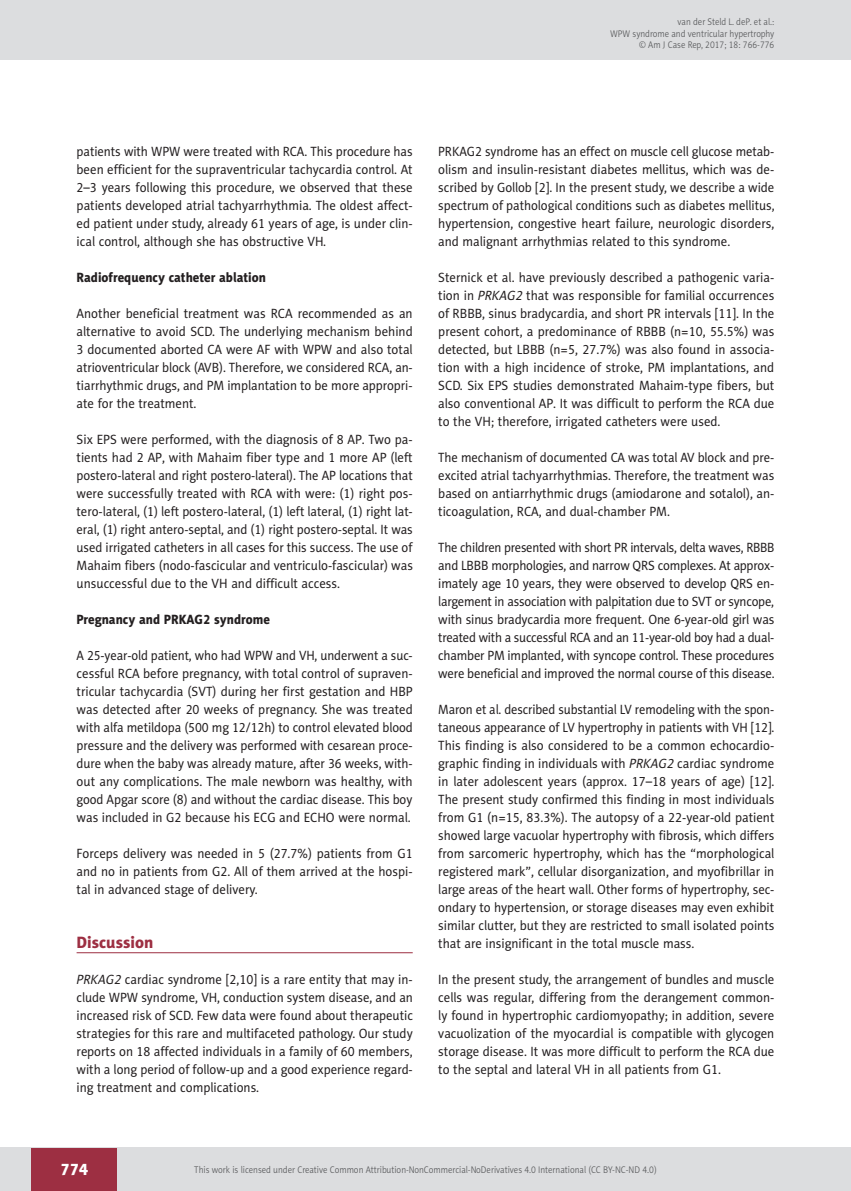
<style>
.page{position:relative;width:851px;height:1191px;background:#fff}
.page>*{position:absolute;margin:0;border:0;box-sizing:border-box;transform-origin:0 0}
.AJCR_Headline_1{font:16.5px "Naomi Sans EFN Heavy";color:#9d2f42}
.t1{font:16.5px "Naomi Sans EFN Heavy";color:#fff}
.AJCR_Body{font:13.5px/18px "Naomi Sans EFN";color:#231f20;text-align:justify;scale:.95 1}
.AJCR_Body-2{font:13.5px/18px "Naomi Sans EFN";color:#231f20;text-align:justify;scale:.93 1}
.AJCR_Body-3{font:13.5px/18px "Naomi Sans EFN";color:#231f20;text-align:justify;scale:.94 1}
.AJCR_Headline_2{font:13.5px "Naomi Sans EFN Heavy";color:#231f20;scale:.95 1}
.t2{font:9.75px/11.2px "Naomi Sans EFN Light";color:#57585a;text-align:right;scale:.9 1}
.s1{font-style:italic}
</style>
<div class="page">
<hr style="left:77px;top:952px;width:335px;height:1px;background:#9d2f42">
<div style="left:0;top:1148px;width:850px;height:43px;background:#dcdddf"></div>
<div style="left:32px;top:1147px;width:85px;height:43px;background:#9d2f42"></div>
<div style="left:0;top:0;width:850px;height:60px;background:#dcdddf"></div>
<hr style="left:850px;top:0;width:1px;height:60px;background:#dcdddf">
<p class="t2" style="left:610px;top:16px;width:184px">van der Steld L. deP. et al.:<br>WPW syndrome and ventricular hypertrophy © Am J Case Rep, 2017; 18: 766-776</p>
<p class="AJCR_Body-3" style="left:77px;top:142px;width:359px">patients with WPW were treated with RCA. This procedure has been efficient for the supraventricular tachycardia control. At 2–3 years following this procedure, we observed that these patients developed atrial tachyarrhythmia. The oldest affect&shy;ed patient under study, already 61 years of age, is under clin&shy;ical control, although she has obstructive VH.</p>
<p class="AJCR_Headline_2" style="left:77px;top:269px;width:201px">Radiofrequency catheter ablation</p>
<p class="AJCR_Body" style="left:77px;top:304px;width:355px">Another beneficial treatment was RCA recommended as an alternative to avoid SCD. The underlying mechanism behind 3 documented aborted CA were AF with WPW and also total atrioventricular block (AVB). Therefore, we considered RCA, an&shy;tiarrhythmic drugs, and PM implantation to be more appropri&shy;ate for the treatment.</p>
<p class="AJCR_Body" style="left:77px;top:430px;width:355px">Six EPS were performed, with the diagnosis of 8 AP. Two pa&shy;tients had 2 AP, with Mahaim fiber type and 1 more AP (left postero-lateral and right postero-lateral). The AP locations that were successfully treated with RCA with were: (1) right pos&shy;tero-lateral, (1) left postero-lateral, (1) left lateral, (1) right lat&shy;eral, (1) right antero-septal, and (1) right postero-septal. It was used irrigated catheters in all cases for this success. The use of Mahaim fibers (nodo-fascicular and ventriculo-fascicular) was unsuccessful due to the VH and difficult access.</p>
<p class="AJCR_Headline_2" style="left:77px;top:611px;width:205px">Pregnancy and PRKAG2 syndrome</p>
<p class="AJCR_Body-2" style="left:77px;top:646px;width:363px">A 25-year-old patient, who had WPW and VH, underwent a suc&shy;cessful RCA before pregnancy, with total control of supraven&shy;tricular tachycardia (SVT) during her first gestation and HBP was detected after 20 weeks of pregnancy. She was treated with alfa metildopa (500 mg 12/12h) to control elevated blood pressure and the delivery was performed with cesarean proce&shy;dure when the baby was already mature, after 36 weeks, with&shy;out any complications. The male newborn was healthy, with good Apgar score (8) and without the cardiac disease. This boy was included in G2 because his ECG and ECHO were normal.</p>
<p class="AJCR_Body" style="left:77px;top:844px;width:355px">Forceps delivery was needed in 5 (27.7%) patients from G1 and no in patients from G2. All of them arrived at the hospi&shy;tal in advanced stage of delivery.</p>
<p class="AJCR_Headline_1" style="left:77px;top:932px;width:78px">Discussion</p>
<p class="AJCR_Body" style="left:77px;top:970px;width:355px"><span class="s1">PRKAG2</span> cardiac syndrome [2,10] is a rare entity that may in&shy;clude WPW syndrome, VH, conduction system disease, and an increased risk of SCD. Few data were found about therapeutic strategies for this rare and multifaceted pathology. Our study reports on 18 affected individuals in a family of 60 members, with a long period of follow-up and a good experience regard&shy;ing treatment and complications.</p>
<p class="AJCR_Body-3" style="left:438px;top:142px;width:359px">PRKAG2 syndrome has an effect on muscle cell glucose metab&shy;olism and insulin-resistant diabetes mellitus, which was de&shy;scribed by Gollob [2]. In the present study, we describe a wide spectrum of pathological conditions such as diabetes mellitus, hypertension, congestive heart failure, neurologic disorders, and malignant arrhythmias related to this syndrome.</p>
<p class="AJCR_Body" style="left:438px;top:268px;width:355px">Sternick et al. have previously described a pathogenic varia&shy;tion in <span class="s1">PRKAG2</span> that was responsible for familial occurrences of RBBB, sinus bradycardia, and short PR intervals [11]. In the present cohort, a predominance of RBBB (n=10, 55.5%) was detected, but LBBB (n=5, 27.7%) was also found in associa&shy;tion with a high incidence of stroke, PM implantations, and SCD. Six EPS studies demonstrated Mahaim-type fibers, but also conventional AP. It was difficult to perform the RCA due to the VH; therefore, irrigated catheters were used.</p>
<p class="AJCR_Body-3" style="left:438px;top:448px;width:359px">The mechanism of documented CA was total AV block and pre&shy;excited atrial tachyarrhythmias. Therefore, the treatment was based on antiarrhythmic drugs (amiodarone and sotalol), an&shy;ticoagulation, RCA, and dual-chamber PM.</p>
<p class="AJCR_Body-2" style="left:438px;top:538px;width:363px">The children presented with short PR intervals, delta waves, RBBB and LBBB morphologies, and narrow QRS complexes. At approx&shy;imately age 10 years, they were observed to develop QRS en&shy;largement in association with palpitation due to SVT or syncope, with sinus bradycardia more frequent. One 6-year-old girl was treated with a successful RCA and an 11-year-old boy had a dual&shy;chamber PM implanted, with syncope control. These procedures were beneficial and improved the normal course of this disease.</p>
<p class="AJCR_Body-2" style="left:438px;top:700px;width:363px">Maron et al. described substantial LV remodeling with the spon&shy;taneous appearance of LV hypertrophy in patients with VH [12].<br>This finding is also considered to be a common echocardio&shy;graphic finding in individuals with <span class="s1">PRKAG2</span> cardiac syndrome in later adolescent years (approx. 17–18 years of age) [12].<br>The present study confirmed this finding in most individuals from G1 (n=15, 83.3%). The autopsy of a 22-year-old patient showed large vacuolar hypertrophy with fibrosis, which differs from sarcomeric hypertrophy, which has the “morphological registered mark”, cellular disorganization, and myofibrillar in large areas of the heart wall. Other forms of hypertrophy, sec&shy;ondary to hypertension, or storage diseases may even exhibit similar clutter, but they are restricted to small isolated points that are insignificant in the total muscle mass.</p>
<p class="AJCR_Body" style="left:438px;top:970px;width:355px">In the present study, the arrangement of bundles and muscle cells was regular, differing from the derangement common&shy;ly found in hypertrophic cardiomyopathy; in addition, severe vacuolization of the myocardial is compatible with glycogen storage disease. It was more difficult to perform the RCA due to the septal and lateral VH in all patients from G1.</p>
<p class="t1" style="left:60px;top:1159px;width:30px">774</p>
<p class="t2" style="left:194px;top:1164px;width:515px">This work is licensed under Creative Common Attribution-NonCommercial-NoDerivatives 4.0 International (CC BY-NC-ND 4.0)</p>
</div>
